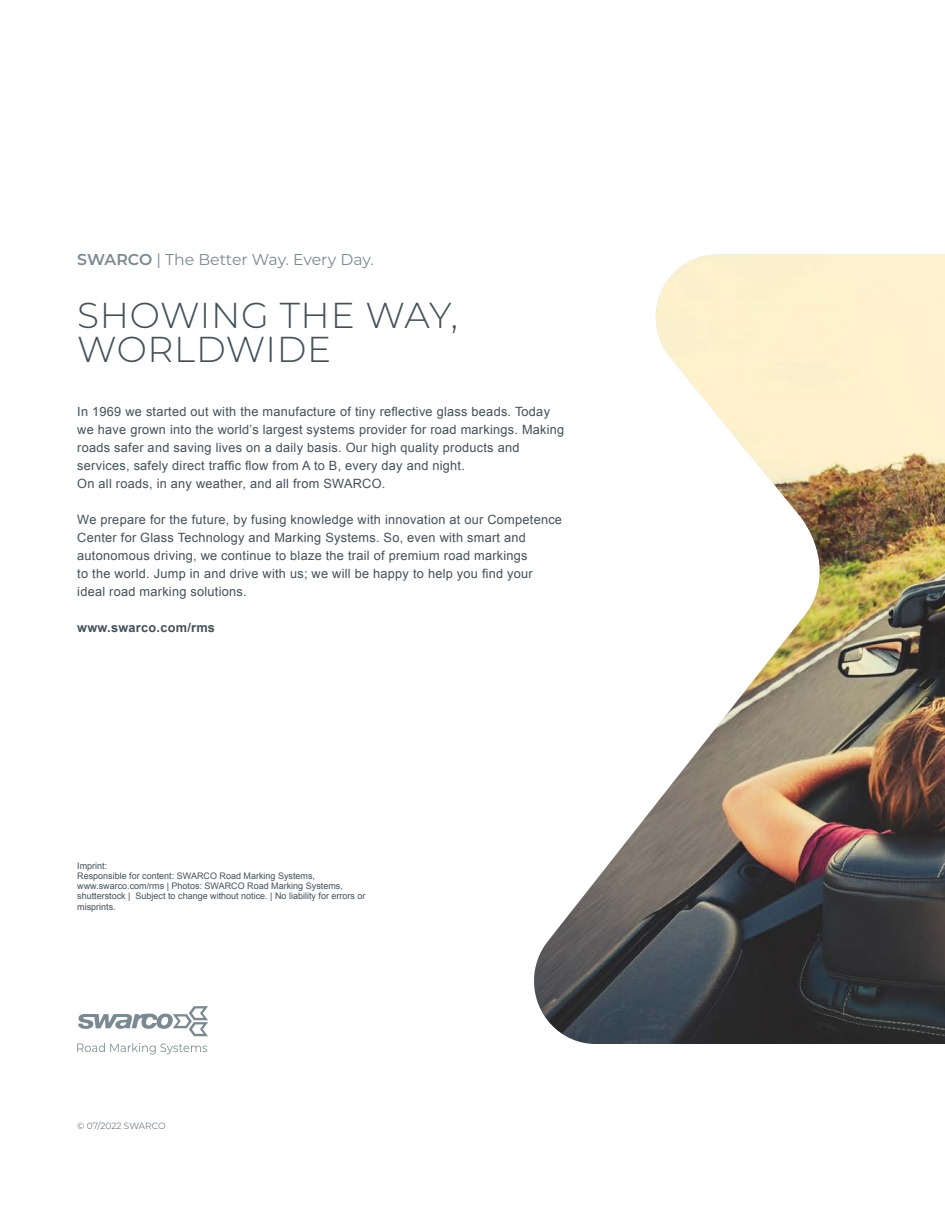
<style>
.page{position:relative;width:945px;height:1215px;background:#fff}
.page>*{position:absolute;margin:0;border:0;box-sizing:border-box;transform-origin:0 0}
.t1{font:300 36px "Montserrat";letter-spacing:.02em;color:#425159}
.t2{font:15.75px "Montserrat";color:#7b8a92}
.t3{font:12.75px "Arial";letter-spacing:.02em;color:#425159}
.t4{font:700 12.75px "Arial";letter-spacing:.02em;color:#425159}
.copytext_arialregula{font:9px/10.2px "Arial";color:#425159}
.t5{font:300 9px "Montserrat";color:#425159}
.s1{font-weight:600}
</style>
<div class="page">
<svg style="left:77px;top:1043px;width:130px;height:11px"></svg>
<svg style="left:78px;top:1006px;width:130px;height:30px"></svg>
<img style="left:534px;top:255px;width:411px;height:789px">
<p class="t2" style="left:77px;top:248px;width:298px"><span class="s1">SWARCO</span> | The Better Way. Every Day.</p>
<p class="t1" style="left:77px;top:290px;width:382px">SHOWING THE WAY,</p>
<p class="t1" style="left:77px;top:325px;width:256px">WORLDWIDE</p>
<p class="t3" style="left:77px;top:403px;width:474px">In 1969 we started out with the manufacture of tiny reflective glass beads. Today</p>
<p class="t3" style="left:77px;top:421px;width:489px">we have grown into the world’s largest systems provider for road markings. Making</p>
<p class="t3" style="left:77px;top:439px;width:444px">roads safer and saving lives on a daily basis. Our high quality products and</p>
<p class="t3" style="left:77px;top:457px;width:389px">services, safely direct traffic flow from A to B, every day and night.</p>
<p class="t3" style="left:77px;top:475px;width:310px">On all roads, in any weather, and all from SWARCO.</p>
<p class="t3" style="left:77px;top:511px;width:486px">We prepare for the future, by fusing knowledge with innovation at our Competence</p>
<p class="t3" style="left:77px;top:529px;width:450px">Center for Glass Technology and Marking Systems. So, even with smart and</p>
<p class="t3" style="left:77px;top:547px;width:452px">autonomous driving, we continue to blaze the trail of premium road markings</p>
<p class="t3" style="left:77px;top:565px;width:457px">to the world. Jump in and drive with us; we will be happy to help you find your</p>
<p class="t3" style="left:77px;top:583px;width:171px">ideal road marking solutions.</p>
<p class="t4" style="left:77px;top:619px;width:139px">www.swarco.com/rms</p>
<p class="copytext_arialregula" style="left:77px;top:861px;width:32px">Imprint:</p>
<p class="copytext_arialregula" style="left:77px;top:871px;width:239px">Responsible for content: SWARCO Road Marking Systems,</p>
<p class="copytext_arialregula" style="left:77px;top:881px;width:290px">www.swarco.com/rms | Photos: SWARCO Road Marking Systems, shutterstock | Subject to change without notice. | No liability for errors or misprints.</p>
<p class="t5" style="left:77px;top:1120px;width:90px">© 07/2022 SWARCO</p>
</div>
